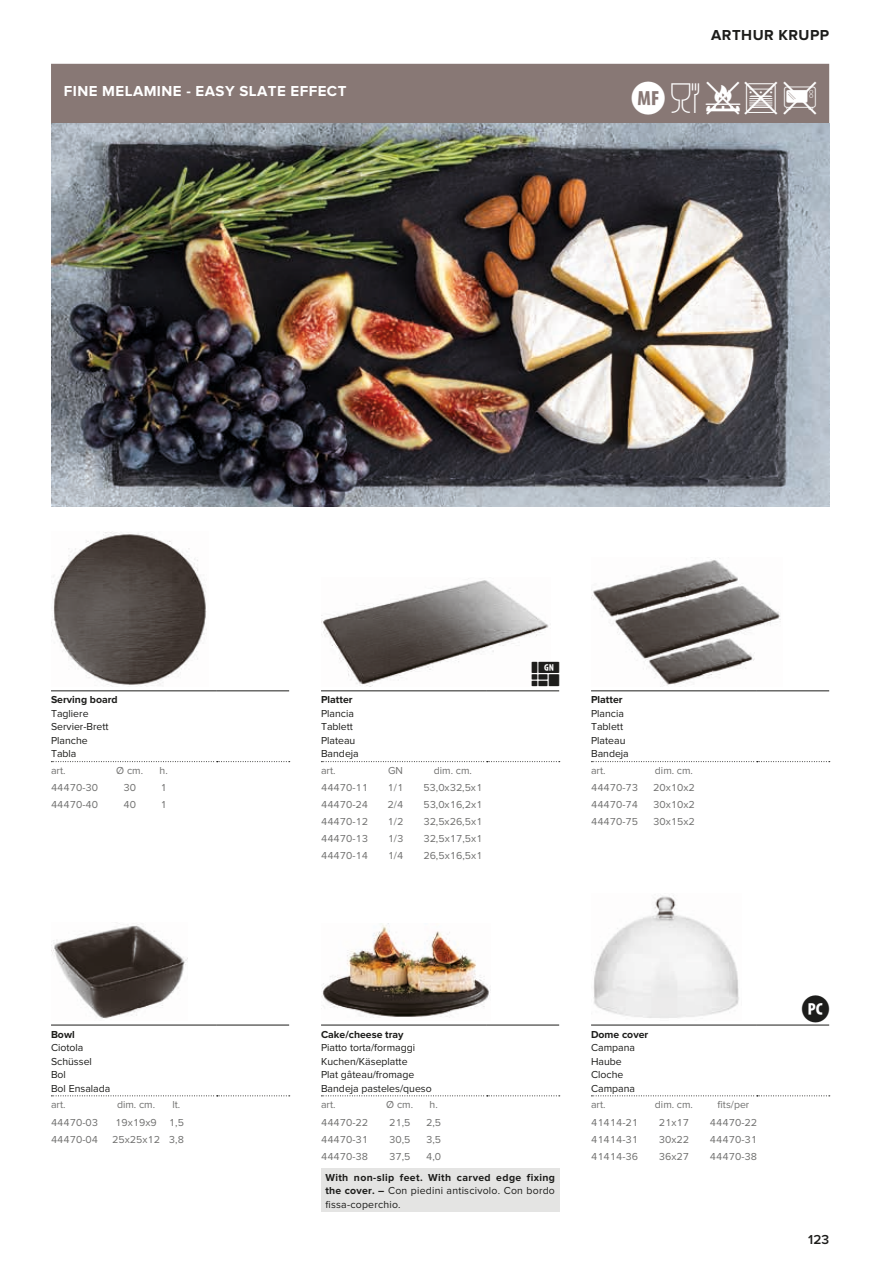
<style>
.page{position:relative;width:893px;height:1263px;background:#fff}
.page>*{position:absolute;margin:0;border:0;box-sizing:border-box;transform-origin:0 0}
.t1{font:33px "Simboli Paderno";color:#fff}
.t2{font:27px "Simboli Paderno";color:#1d1d1b}
.t3{font:700 15px "Proxima Nova";letter-spacing:.03em;color:#fff}
.t4{font:700 15px "Proxima Nova";letter-spacing:.03em;color:#1d1d1b}
.t5{font:600 13.5px "Proxima Nova";color:#1d1d1b}
.t6{font:10.5px "Proxima Nova";color:#70706f}
.t7{font:10.5px/13.5px "Proxima Nova";color:#1d1d1b}
.t8{font:700 10.5px/13.5px "Proxima Nova";color:#1d1d1b;text-align:justify}
.s1{font-weight:400}
</style>
<div class="page">
<div style="left:51px;top:64px;width:778px;height:59px;background:#887875"></div>
<img style="left:51px;top:123px;width:778px;height:383px">
<hr style="left:51px;top:690px;width:166px;height:1px;background:#1d1d1b">
<hr style="left:217px;top:690px;width:72px;height:1px;background:#1d1d1b">
<svg style="left:51px;top:761px;width:239px;height:1px"></svg>
<img style="left:51px;top:532px;width:156px;height:155px">
<hr style="left:321px;top:690px;width:166px;height:1px;background:#1d1d1b">
<hr style="left:487px;top:690px;width:72px;height:1px;background:#1d1d1b">
<svg style="left:321px;top:761px;width:239px;height:1px"></svg>
<img style="left:321px;top:580px;width:228px;height:107px">
<hr style="left:591px;top:690px;width:166px;height:1px;background:#1d1d1b">
<hr style="left:757px;top:690px;width:72px;height:1px;background:#1d1d1b">
<svg style="left:591px;top:761px;width:239px;height:1px"></svg>
<img style="left:591px;top:560px;width:190px;height:127px">
<hr style="left:51px;top:1025px;width:166px;height:1px;background:#1d1d1b">
<hr style="left:217px;top:1025px;width:72px;height:1px;background:#1d1d1b">
<svg style="left:51px;top:1095px;width:239px;height:1px"></svg>
<img style="left:51px;top:922px;width:136px;height:97px">
<div style="left:321px;top:1168px;width:238px;height:44px;background:#e4e4e3"></div>
<hr style="left:321px;top:1025px;width:166px;height:1px;background:#1d1d1b">
<hr style="left:487px;top:1025px;width:72px;height:1px;background:#1d1d1b">
<svg style="left:321px;top:1095px;width:239px;height:1px"></svg>
<img style="left:321px;top:923px;width:170px;height:95px">
<hr style="left:591px;top:1025px;width:166px;height:1px;background:#1d1d1b">
<hr style="left:757px;top:1025px;width:72px;height:1px;background:#1d1d1b">
<svg style="left:591px;top:1095px;width:239px;height:1px"></svg>
<img style="left:593px;top:895px;width:146px;height:123px">
<h3 class="t4" style="left:711px;top:27px;width:119px">ARTHUR KRUPP</h3>
<h3 class="t3" style="left:64px;top:83px;width:284px">FINE MELAMINE - EASY SLATE EFFECT</h3>
<h1 class="t1" style="left:632px;top:82px;width:186px">J B CX JX HX</h1>
<p class="t8" style="left:51px;top:693px;width:68px">Serving board</p>
<p class="t7" style="left:51px;top:707px;width:59px">Tagliere<br>Servier-Brett<br>Planche<br>Tabla</p>
<p class="t6" style="left:51px;top:765px;width:16px">art.</p>
<p class="t6" style="left:116px;top:765px;width:28px">Ø cm.</p>
<p class="t6" style="left:160px;top:765px;width:10px">h.</p>
<p class="t6" style="left:51px;top:782px;width:49px">44470-30</p>
<p class="t6" style="left:123px;top:782px;width:14px">30</p>
<p class="t6" style="left:161px;top:782px;width:8px">1</p>
<p class="t6" style="left:51px;top:799px;width:49px">44470-40</p>
<p class="t6" style="left:123px;top:799px;width:14px">40</p>
<p class="t6" style="left:161px;top:799px;width:8px">1</p>
<p class="t8" style="left:51px;top:1027px;width:25px">Bowl</p>
<p class="t7" style="left:51px;top:1041px;width:61px">Ciotola<br>Schüssel<br>Bol<br>Bol Ensalada</p>
<p class="t6" style="left:51px;top:1099px;width:16px">art.</p>
<p class="t6" style="left:117px;top:1099px;width:40px">dim. cm.</p>
<p class="t6" style="left:173px;top:1099px;width:9px">lt.</p>
<p class="t6" style="left:51px;top:1116px;width:49px">44470-03</p>
<p class="t6" style="left:115px;top:1116px;width:70px">19x19x9 1,5</p>
<p class="t6" style="left:51px;top:1133px;width:49px">44470-04</p>
<p class="t6" style="left:112px;top:1133px;width:73px">25x25x12 3,8</p>
<p class="t8" style="left:321px;top:693px;width:33px">Platter</p>
<p class="t7" style="left:321px;top:707px;width:39px">Plancia<br>Tablett<br>Plateau<br>Bandeja</p>
<p class="t6" style="left:321px;top:765px;width:16px">art.</p>
<p class="t6" style="left:388px;top:765px;width:16px">GN</p>
<p class="t6" style="left:434px;top:765px;width:40px">dim. cm.</p>
<p class="t6" style="left:321px;top:782px;width:49px">44470-11</p>
<p class="t6" style="left:388px;top:782px;width:17px">1/1</p>
<p class="t6" style="left:423px;top:782px;width:60px">53,0x32,5x1</p>
<p class="t6" style="left:321px;top:799px;width:49px">44470-24</p>
<p class="t6" style="left:388px;top:799px;width:17px">2/4</p>
<p class="t6" style="left:423px;top:799px;width:60px">53,0x16,2x1</p>
<p class="t6" style="left:321px;top:816px;width:49px">44470-12</p>
<p class="t6" style="left:388px;top:816px;width:17px">1/2</p>
<p class="t6" style="left:423px;top:816px;width:60px">32,5x26,5x1</p>
<p class="t6" style="left:321px;top:833px;width:49px">44470-13</p>
<p class="t6" style="left:388px;top:833px;width:17px">1/3</p>
<p class="t6" style="left:423px;top:833px;width:60px">32,5x17,5x1</p>
<p class="t6" style="left:321px;top:850px;width:49px">44470-14</p>
<p class="t6" style="left:388px;top:850px;width:17px">1/4</p>
<p class="t6" style="left:423px;top:850px;width:60px">26,5x16,5x1</p>
<h2 class="t2" style="left:532px;top:661px;width:29px">S</h2>
<p class="t8" style="left:591px;top:693px;width:33px">Platter</p>
<p class="t7" style="left:591px;top:707px;width:39px">Plancia<br>Tablett<br>Plateau<br>Bandeja</p>
<p class="t6" style="left:591px;top:765px;width:16px">art.</p>
<p class="t6" style="left:655px;top:765px;width:40px">dim. cm.</p>
<p class="t6" style="left:591px;top:782px;width:49px">44470-73</p>
<p class="t6" style="left:653px;top:782px;width:43px">20x10x2</p>
<p class="t6" style="left:591px;top:799px;width:49px">44470-74</p>
<p class="t6" style="left:653px;top:799px;width:43px">30x10x2</p>
<p class="t6" style="left:591px;top:816px;width:49px">44470-75</p>
<p class="t6" style="left:653px;top:816px;width:43px">30x15x2</p>
<p class="t8" style="left:321px;top:1027px;width:84px">Cake/cheese tray</p>
<p class="t7" style="left:321px;top:1041px;width:112px">Piatto torta/formaggi<br>Kuchen/Käseplatte<br>Plat gâteau/fromage<br>Bandeja pasteles/queso</p>
<p class="t6" style="left:321px;top:1099px;width:16px">art.</p>
<p class="t6" style="left:386px;top:1099px;width:28px">Ø cm.</p>
<p class="t6" style="left:430px;top:1099px;width:10px">h.</p>
<p class="t6" style="left:321px;top:1116px;width:49px">44470-22</p>
<p class="t6" style="left:389px;top:1116px;width:23px">21,5</p>
<p class="t6" style="left:426px;top:1116px;width:16px">2,5</p>
<p class="t6" style="left:321px;top:1133px;width:49px">44470-31</p>
<p class="t6" style="left:389px;top:1133px;width:23px">30,5</p>
<p class="t6" style="left:426px;top:1133px;width:16px">3,5</p>
<p class="t6" style="left:321px;top:1150px;width:49px">44470-38</p>
<p class="t6" style="left:389px;top:1150px;width:23px">37,5</p>
<p class="t6" style="left:426px;top:1150px;width:16px">4,0</p>
<p class="t8" style="left:325px;top:1171px;width:231px">With non-slip feet. With carved edge fixing the cover. – <span class="s1">Con piedini antiscivolo. Con bordo fissa-coperchio.</span></p>
<p class="t8" style="left:591px;top:1027px;width:59px">Dome cover</p>
<p class="t7" style="left:591px;top:1041px;width:45px">Campana<br>Haube<br>Cloche<br>Campana</p>
<p class="t6" style="left:591px;top:1099px;width:16px">art.</p>
<p class="t6" style="left:655px;top:1099px;width:40px">dim. cm.</p>
<p class="t6" style="left:718px;top:1099px;width:33px">fits/per</p>
<p class="t6" style="left:591px;top:1116px;width:49px">41414-21</p>
<p class="t6" style="left:659px;top:1116px;width:32px">21x17</p>
<p class="t6" style="left:710px;top:1116px;width:49px">44470-22</p>
<p class="t6" style="left:591px;top:1133px;width:49px">41414-31</p>
<p class="t6" style="left:659px;top:1133px;width:32px">30x22</p>
<p class="t6" style="left:710px;top:1133px;width:49px">44470-31</p>
<p class="t6" style="left:591px;top:1150px;width:49px">41414-36</p>
<p class="t6" style="left:659px;top:1150px;width:32px">36x27</p>
<p class="t6" style="left:710px;top:1150px;width:49px">44470-38</p>
<h2 class="t2" style="left:802px;top:995px;width:28px">O</h2>
<p class="t5" style="left:808px;top:1231px;width:22px">123</p>
</div>
